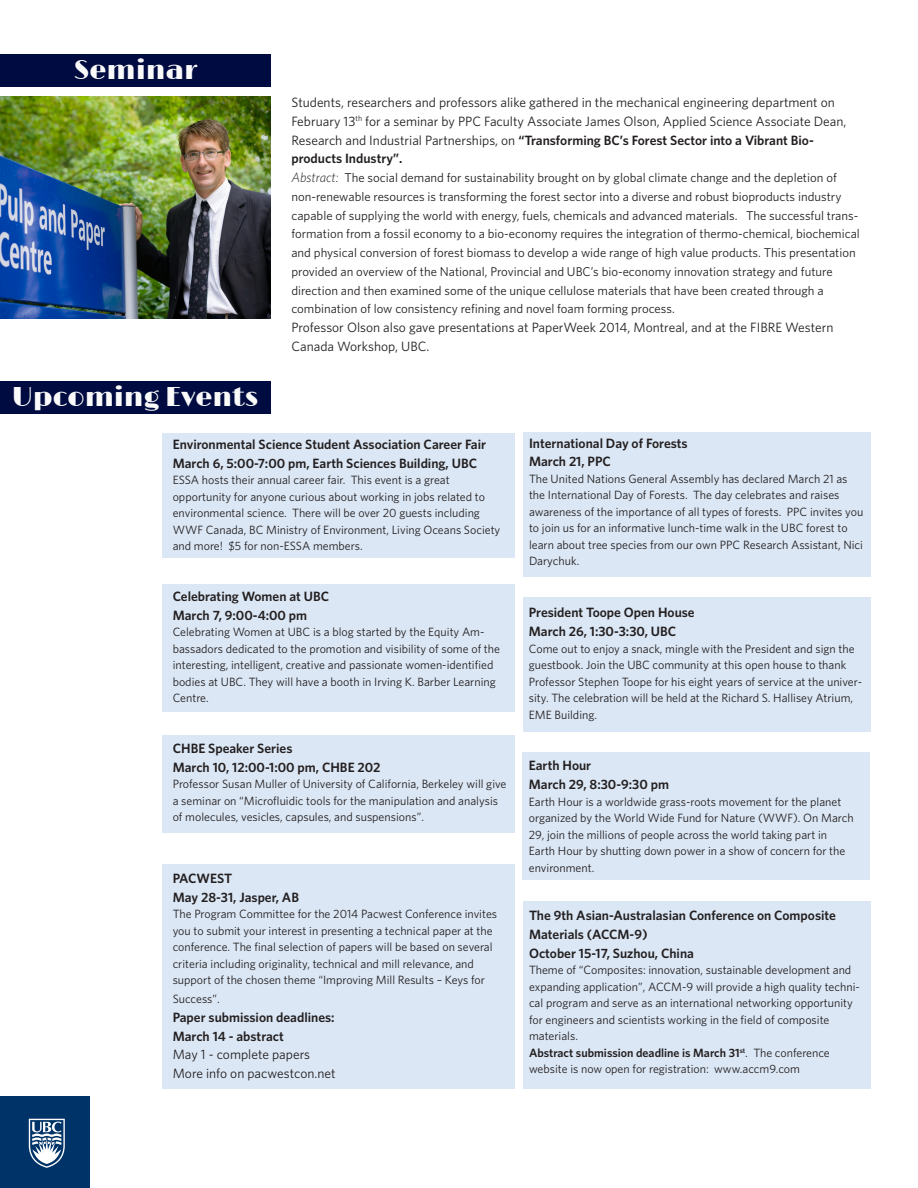
<style>
.page{position:relative;width:918px;height:1188px;background:#fff}
.page>*{position:absolute;margin:0;border:0;box-sizing:border-box;transform-origin:0 0}
.t1{font:27px "Limelight";color:#fafafa}
.t2{font:600 13.5px/18.8px "Whitney";color:#231f20}
.t3{font:13.5px/18.8px "Whitney";color:#231f20}
.t4{font:12.75px/18.8px "Whitney";color:#231f20}
.t5{font:12px/16.5px "Whitney";color:#231f20}
.s1{font-weight:600}
.s2{font-weight:300;font-style:italic;font-size:13.5px}
</style>
<div class="page">
<div style="left:162px;top:865px;width:353px;height:224px;background:#dbe7f5"></div>
<div style="left:523px;top:901px;width:347px;height:195px;background:#dbe7f5"></div>
<div style="left:523px;top:432px;width:347px;height:145px;background:#dbe7f5"></div>
<div style="left:162px;top:735px;width:353px;height:98px;background:#dbe7f5"></div>
<div style="left:162px;top:434px;width:353px;height:124px;background:#dbe7f5"></div>
<div style="left:162px;top:584px;width:353px;height:128px;background:#dbe7f5"></div>
<div style="left:523px;top:598px;width:347px;height:134px;background:#dbe7f5"></div>
<div style="left:523px;top:752px;width:347px;height:127px;background:#dbe7f5"></div>
<div style="left:0;top:1096px;width:90px;height:92px;background:#003367"></div>
<svg style="left:29px;top:1119px;width:36px;height:49px"></svg>
<img style="left:0;top:96px;width:270px;height:223px">
<div style="left:0;top:54px;width:270px;height:32px;background:#000c41"></div>
<div style="left:95px;top:1089px;width:823px;height:99px;background:#fff"></div>
<div style="left:0;top:382px;width:270px;height:32px;background:#000c41"></div>
<p class="t1" style="left:74px;top:54px;width:125px">Seminar</p>
<p class="t1" style="left:12px;top:382px;width:248px">Upcoming Events</p>
<p class="t3" style="left:291px;top:93px;width:557px">Students, researchers and professors alike gathered in the mechanical engineering department on February 13<sup>th</sup> for a seminar by PPC Faculty Associate James Olson, Applied Science Associate Dean, Research and Industrial Partnerships, on <span class="s1">“Transforming BC’s Forest Sector into a Vibrant Bio&shy;products Industry”.</span></p>
<p class="t4" style="left:291px;top:168px;width:570px"><span class="s2">Abstract:</span> The social demand for sustainability brought on by global climate change and the depletion of non-renewable resources is transforming the forest sector into a diverse and robust bioproducts industry capable of supplying the world with energy, fuels, chemicals and advanced materials. The successful trans&shy;formation from a fossil economy to a bio-economy requires the integration of thermo-chemical, biochemical and physical conversion of forest biomass to develop a wide range of high value products. This presentation provided an overview of the National, Provincial and UBC’s bio-economy innovation strategy and future direction and then examined some of the unique cellulose materials that have been created through a combination of low consistency refining and novel foam forming process.</p>
<p class="t3" style="left:291px;top:318px;width:544px">Professor Olson also gave presentations at PaperWeek 2014, Montreal, and at the FIBRE Western<br>Canada Workshop, UBC.</p>
<p class="t2" style="left:173px;top:435px;width:315px">Environmental Science Student Association Career Fair<br>March 6, 5:00-7:00 pm, Earth Sciences Building, UBC</p>
<p class="t5" style="left:173px;top:472px;width:329px">ESSA hosts their annual career fair. This event is a great opportunity for anyone curious about working in jobs related to environmental science. There will be over 20 guests including WWF Canada, BC Ministry of Environment, Living Oceans Society and more! $5 for non-ESSA members.</p>
<p class="t2" style="left:173px;top:587px;width:158px">Celebrating Women at UBC<br>March 7, 9:00-4:00 pm</p>
<p class="t5" style="left:173px;top:624px;width:329px">Celebrating Women at UBC is a blog started by the Equity Am&shy;bassadors dedicated to the promotion and visibility of some of the interesting, intelligent, creative and passionate women-identified bodies at UBC. They will have a booth in Irving K. Barber Learning Centre.</p>
<p class="t2" style="left:173px;top:739px;width:209px">CHBE Speaker Series<br>March 10, 12:00-1:00 pm, CHBE 202</p>
<p class="t5" style="left:173px;top:775px;width:335px">Professor Susan Muller of University of California, Berkeley will give a seminar on “Microfluidic tools for the manipulation and analysis of molecules, vesicles, capsules, and suspensions”.</p>
<p class="t2" style="left:173px;top:869px;width:128px">PACWEST<br>May 28-31, Jasper, AB</p>
<p class="t5" style="left:173px;top:906px;width:326px">The Program Committee for the 2014 Pacwest Conference invites you to submit your interest in presenting a technical paper at the conference. The final selection of papers will be based on several criteria including originality, technical and mill relevance, and support of the chosen theme “Improving Mill Results – Keys for</p>
<p class="t5" style="left:173px;top:990px;width:49px">Success”.</p>
<p class="t2" style="left:173px;top:1008px;width:163px">Paper submission deadlines:</p>
<p class="t2" style="left:173px;top:1026px;width:113px">March 14 - abstract</p>
<p class="t3" style="left:173px;top:1045px;width:139px">May 1 - complete papers</p>
<p class="t3" style="left:173px;top:1064px;width:164px">More info on pacwestcon.net</p>
<p class="t2" style="left:529px;top:433px;width:160px">International Day of Forests<br>March 21, PPC</p>
<p class="t5" style="left:529px;top:470px;width:336px">The United Nations General Assembly has declared March 21 as the International Day of Forests. The day celebrates and raises awareness of the importance of all types of forests. PPC invites you to join us for an informative lunch-time walk in the UBC forest to learn about tree species from our own PPC Research Assistant, Nici Darychuk.</p>
<p class="t2" style="left:529px;top:603px;width:167px">President Toope Open House<br>March 26, 1:30-3:30, UBC</p>
<p class="t5" style="left:529px;top:640px;width:335px">Come out to enjoy a snack, mingle with the President and sign the guestbook. Join the UBC community at this open house to thank Professor Stephen Toope for his eight years of service at the univer&shy;sity. The celebration will be held at the Richard S. Hallisey Atrium, EME Building.</p>
<p class="t2" style="left:529px;top:756px;width:142px">Earth Hour<br>March 29, 8:30-9:30 pm</p>
<p class="t5" style="left:529px;top:793px;width:326px">Earth Hour is a worldwide grass-roots movement for the planet organized by the World Wide Fund for Nature (WWF). On March 29, join the millions of people across the world taking part in Earth Hour by shutting down power in a show of concern for the environment.</p>
<p class="t2" style="left:529px;top:906px;width:308px">The 9th Asian-Australasian Conference on Composite<br>Materials (ACCM-9)<br>October 15-17, Suzhou, China</p>
<p class="t5" style="left:529px;top:961px;width:332px">Theme of “Composites: innovation, sustainable development and expanding application”, ACCM-9 will provide a high quality techni&shy;cal program and serve as an international networking opportunity for engineers and scientists working in the field of composite materials.</p>
<p class="t5" style="left:529px;top:1044px;width:302px"><span class="s1">Abstract submission deadline is March 31</span><sup>st</sup>. The conference website is now open for registration: www.accm9.com</p>
</div>
